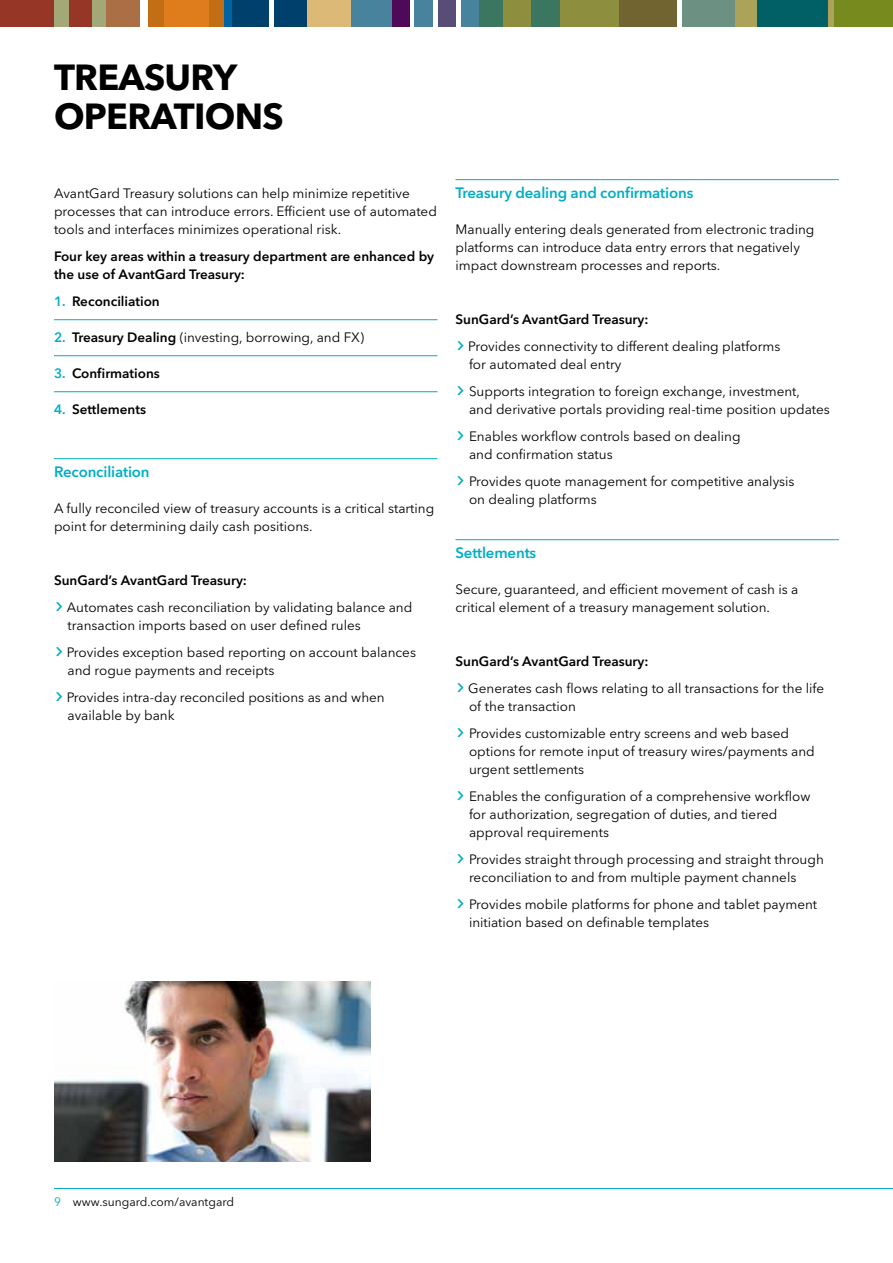
<style>
.page{position:relative;width:893px;height:1263px;background:#fff}
.page>*{position:absolute;margin:0;border:0;box-sizing:border-box;transform-origin:0 0}
.t1{font:700 36px/39px "Avenir Next LT Pro";letter-spacing:-.02em;color:#000}
.t2{font:600 15px "Avenir Next LT Pro";letter-spacing:-.01em;color:#00aec5}
.t3{font:13.5px/18px "Avenir Next LT Pro";color:#000}
.t4{font:600 13.5px/18px "Avenir Next LT Pro";color:#000}
.t5{font:12px "Avenir Next LT Pro";color:#000}
.s1{color:#00aec5}
.s2{font-weight:600;color:#00aec5}
.s3{font-weight:600}
.s4{font-size:22.5px;color:#00aec5}
</style>
<div class="page">
<hr style="left:54px;top:1188px;width:839px;height:1px;background:#00aec5">
<div style="left:35px;top:0;width:78px;height:27px;background:#a2a877"></div>
<div style="left:69px;top:0;width:22px;height:27px;background:#963627"></div>
<div style="left:0;top:0;width:54px;height:27px;background:#963627"></div>
<div style="left:107px;top:0;width:36px;height:27px;background:#aa6f45"></div>
<div style="left:140px;top:0;width:9px;height:27px;background:#fff"></div>
<div style="left:149px;top:0;width:77px;height:27px;background:#c16e15"></div>
<div style="left:164px;top:0;width:45px;height:27px;background:#df7d1c"></div>
<div style="left:224px;top:0;width:8px;height:27px;background:#0064a3"></div>
<div style="left:232px;top:0;width:76px;height:27px;background:#00406c"></div>
<hr style="left:269px;top:0;width:4px;height:27px;background:#fff">
<div style="left:307px;top:0;width:45px;height:27px;background:#ddb977"></div>
<div style="left:351px;top:0;width:45px;height:27px;background:#47839c"></div>
<div style="left:392px;top:0;width:19px;height:27px;background:#4e0959"></div>
<div style="left:410px;top:0;width:5px;height:27px;background:#fff"></div>
<div style="left:415px;top:0;width:19px;height:27px;background:#47839c"></div>
<div style="left:438px;top:0;width:19px;height:27px;background:#584d76"></div>
<hr style="left:433px;top:0;width:4px;height:27px;background:#fff">
<div style="left:461px;top:0;width:19px;height:27px;background:#47839c"></div>
<div style="left:479px;top:0;width:84px;height:27px;background:#3a7660"></div>
<div style="left:503px;top:0;width:27px;height:27px;background:#8d8f3f"></div>
<div style="left:560px;top:0;width:65px;height:27px;background:#8d8f3f"></div>
<div style="left:620px;top:0;width:64px;height:27px;background:#716431"></div>
<div style="left:678px;top:0;width:64px;height:27px;background:#6c9183"></div>
<hr style="left:678px;top:0;width:4px;height:27px;background:#fff">
<div style="left:735px;top:0;width:100px;height:27px;background:#aba35a"></div>
<div style="left:757px;top:0;width:71px;height:27px;background:#006066"></div>
<div style="left:834px;top:0;width:59px;height:27px;background:#768a1d"></div>
<hr style="left:54px;top:319px;width:383px;height:1px;background:#00aec5">
<hr style="left:54px;top:355px;width:383px;height:1px;background:#00aec5">
<hr style="left:54px;top:391px;width:383px;height:1px;background:#00aec5">
<hr style="left:54px;top:458px;width:383px;height:1px;background:#00aec5">
<hr style="left:455px;top:179px;width:384px;height:1px;background:#00aec5">
<hr style="left:455px;top:539px;width:384px;height:1px;background:#00aec5">
<img style="left:54px;top:981px;width:317px;height:180px">
<h1 class="t1" style="left:54px;top:58px;width:231px">TREASURY<br>OPERATIONS</h1>
<p class="t3" style="left:54px;top:184px;width:384px">AvantGard Treasury solutions can help minimize repetitive processes that can introduce errors. Efficient use of automated tools and interfaces minimizes operational risk.</p>
<p class="t4" style="left:54px;top:247px;width:382px">Four key areas within a treasury department are enhanced by the use of AvantGard Treasury:</p>
<p class="t4" style="left:54px;top:292px;width:107px"><span class="s1">1.</span> Reconciliation</p>
<p class="t3" style="left:54px;top:328px;width:312px"><span class="s2">2.</span> <span class="s3">Treasury Dealing</span> (investing, borrowing, and FX)</p>
<p class="t4" style="left:54px;top:364px;width:107px"><span class="s1">3.</span> Confirmations</p>
<p class="t4" style="left:54px;top:400px;width:94px"><span class="s1">4.</span> Settlements</p>
<p class="t2" style="left:54px;top:463px;width:97px">Reconciliation</p>
<p class="t3" style="left:54px;top:499px;width:382px">A fully reconciled view of treasury accounts is a critical starting point for determining daily cash positions.</p>
<p class="t3" style="left:54px;top:567px;width:360px;line-height:27px"><span class="s3">SunGard’s AvantGard Treasury:<br></span><span class="s4">›</span> Automates cash reconciliation by validating balance and</p>
<p class="t3" style="left:54px;top:612px;width:363px;line-height:27px;text-indent:13px">transaction imports based on user defined rules<br><span class="s4">›</span> Provides exception based reporting on account balances</p>
<p class="t3" style="left:54px;top:657px;width:332px;line-height:27px;text-indent:13px">and rogue payments and receipts<br><span class="s4">›</span> Provides intra-day reconciled positions as and when</p>
<p class="t3" style="left:67px;top:706px;width:109px">available by bank</p>
<p class="t2" style="left:455px;top:184px;width:239px">Treasury dealing and confirmations</p>
<p class="t3" style="left:455px;top:220px;width:360px">Manually entering deals generated from electronic trading platforms can introduce data entry errors that negatively impact downstream processes and reports.</p>
<p class="t3" style="left:455px;top:306px;width:326px;line-height:27px"><span class="s3">SunGard’s AvantGard Treasury:<br></span><span class="s4">›</span> Provides connectivity to different dealing platforms</p>
<p class="t3" style="left:455px;top:351px;width:346px;line-height:27px;text-indent:13px">for automated deal entry<br><span class="s4">›</span> Supports integration to foreign exchange, investment,</p>
<p class="t3" style="left:455px;top:396px;width:376px;line-height:27px;text-indent:13px">and derivative portals providing real-time position updates <span class="s4">›</span> Enables workflow controls based on dealing</p>
<p class="t3" style="left:455px;top:441px;width:341px;line-height:27px;text-indent:13px">and confirmation status<br><span class="s4">›</span> Provides quote management for competitive analysis</p>
<p class="t3" style="left:469px;top:490px;width:129px">on dealing platforms</p>
<p class="t2" style="left:455px;top:544px;width:82px">Settlements</p>
<p class="t3" style="left:455px;top:580px;width:344px">Secure, guaranteed, and efficient movement of cash is a critical element of a treasury management solution.</p>
<p class="t3" style="left:455px;top:648px;width:370px;line-height:27px"><span class="s3">SunGard’s AvantGard Treasury:<br></span><span class="s4">›</span> Generates cash flows relating to all transactions for the life</p>
<p class="t3" style="left:455px;top:693px;width:335px;line-height:27px;text-indent:13px">of the transaction<br><span class="s4">›</span> Provides customizable entry screens and web based</p>
<p class="t3" style="left:469px;top:742px;width:347px">options for remote input of treasury wires/payments and urgent settlements</p>
<p class="t3" style="left:469px;top:787px;width:343px;text-indent:-13px"><span class="s4">›</span> Enables the configuration of a comprehensive workflow for authorization, segregation of duties, and tiered approval requirements</p>
<p class="t3" style="left:469px;top:850px;width:356px;text-indent:-13px"><span class="s4">›</span> Provides straight through processing and straight through reconciliation to and from multiple payment channels</p>
<p class="t3" style="left:469px;top:895px;width:350px;text-indent:-13px"><span class="s4">›</span> Provides mobile platforms for phone and tablet payment initiation based on definable templates</p>
<p class="t5" style="left:54px;top:1195px;width:182px"><span class="s1">9</span> www.sungard.com/avantgard</p>
</div>
